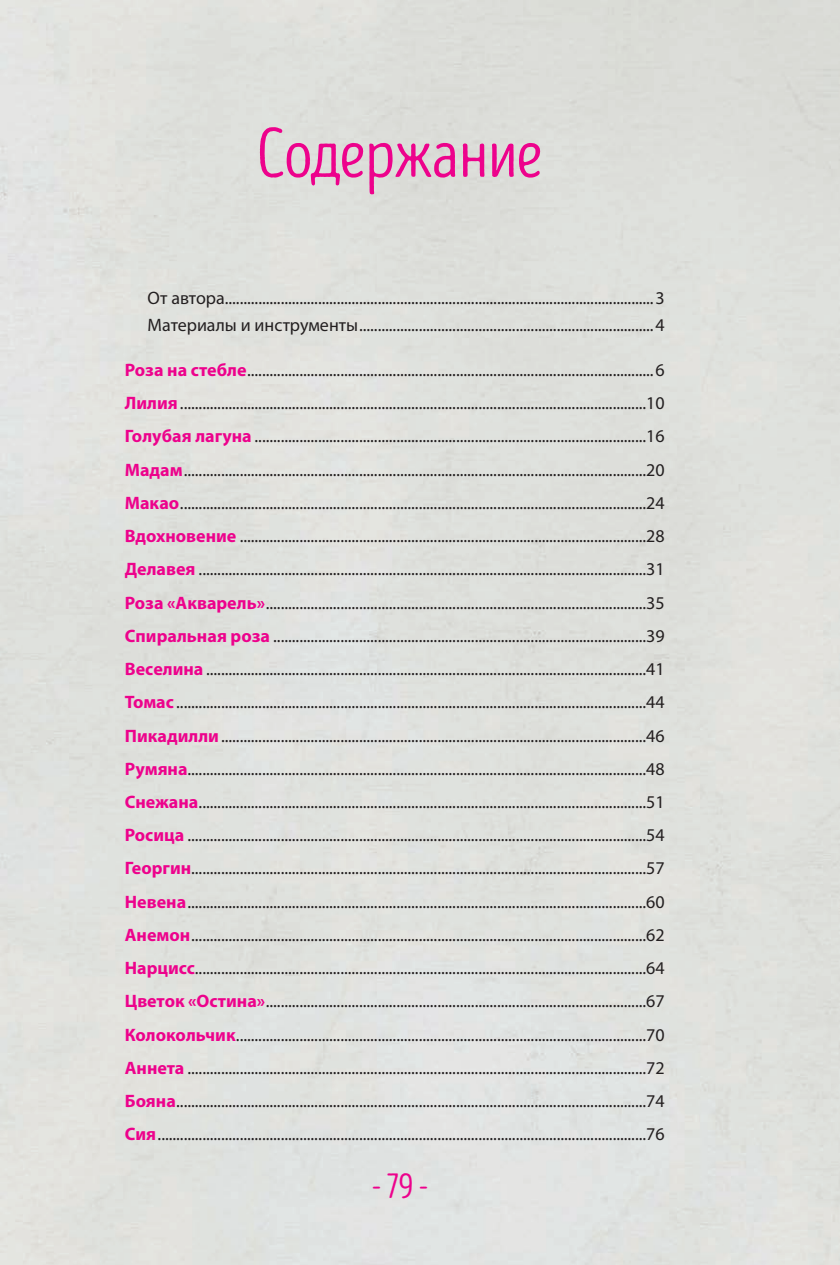
<style>
.page{position:relative;width:840px;height:1265px;background:#fff}
.page>*{position:absolute;margin:0;border:0;box-sizing:border-box;transform-origin:0 0}
.t1{font:70px "Intro Head R Base";letter-spacing:-.02em;color:#ed028c}
.t2{font:36px "Intro Head R Base";color:#ed028c}
.t3{font:18px/33.2px "Myriad Pro";color:#231f20}
.s1{font-weight:700;color:#ed028c}
</style>
<div class="page">
<h1 class="t1" style="left:257px;top:116px;width:288px">Содержание</h1>
<p class="t3" style="left:147px;top:284px;width:518px;line-height:27.6px">От автора...................................................................................................................3<br>Материалы и инструменты ...............................................................................4</p>
<p class="t3" style="left:125px;top:353px;width:541px;text-align:justify"><span class="s1">Роза на стебле</span> .............................................................................................................6<br><span class="s1">Лилия</span> .............................................................................................................................10<br><span class="s1">Голубая лагуна</span> .........................................................................................................16<br><span class="s1">Мадам</span> ............................................................................................................................20<br><span class="s1">Макао</span> .............................................................................................................................24<br><span class="s1">Вдохновение</span> .............................................................................................................28<br><span class="s1">Делавея</span> ........................................................................................................................31<br><span class="s1">Роза «Акварель»</span> ......................................................................................................35<br><span class="s1">Спиральная роза</span> ....................................................................................................39<br><span class="s1">Веселина</span> ......................................................................................................................41<br><span class="s1">Томас</span> ..............................................................................................................................44<br><span class="s1">Пикадилли</span> ..................................................................................................................46<br><span class="s1">Румяна</span>...........................................................................................................................48<br><span class="s1">Снежана</span> ........................................................................................................................51<br><span class="s1">Росица</span> ...........................................................................................................................54<br><span class="s1">Георгин</span>..........................................................................................................................57<br><span class="s1">Невена</span> ...........................................................................................................................60<br><span class="s1">Анемон</span> ..........................................................................................................................62<br><span class="s1">Нарцисс</span>.........................................................................................................................64<br><span class="s1">Цветок «Остина»</span> ......................................................................................................67<br><span class="s1">Колокольчик</span> ..............................................................................................................70<br><span class="s1">Аннета</span> ...........................................................................................................................72<br><span class="s1">Бояна</span> ..............................................................................................................................74<br><span class="s1">Сия</span> ...................................................................................................................................76</p>
<h2 class="t2" style="left:371px;top:1166px;width:59px">- 79 -</h2>
</div>
